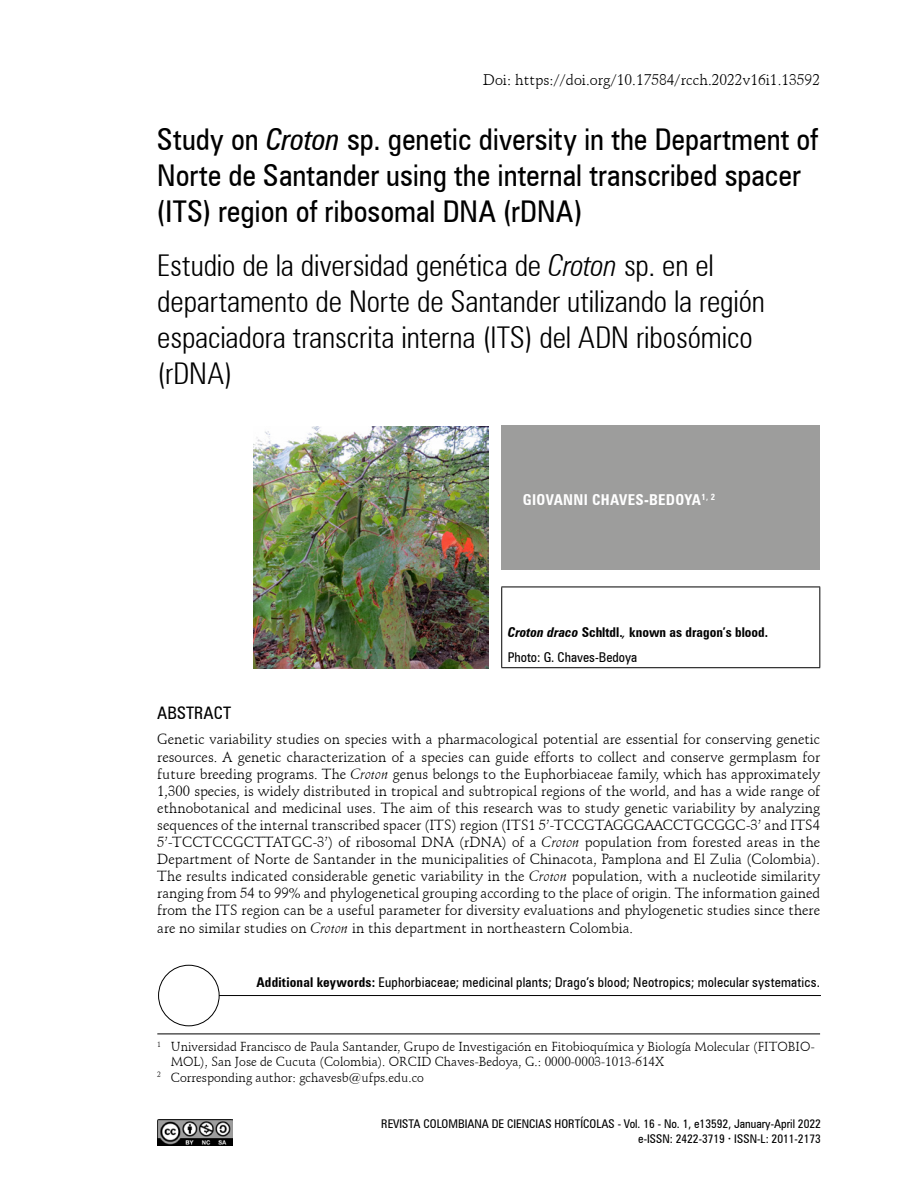
<style>
.page{position:relative;width:918px;height:1188px;background:#fff}
.page>*{position:absolute;margin:0;border:0;box-sizing:border-box;transform-origin:0 0}
.t1{font:300 condensed 30px/36px "Zurich BT";letter-spacing:-.005em;color:#000}
.t2{font:condensed 30px/36px "Zurich BT";color:#000}
.t3{font:condensed 17.25px "Zurich BT";color:#000}
.t4{font:15px "Schneidler BT";color:#000}
.t5{font:700 condensed 15px "Zurich BT";letter-spacing:.02em;color:#fff}
.t6{font:14.25px/17.1px "Schneidler BT";color:#000;text-align:justify}
.t7{font:condensed 13.5px "Zurich BT";letter-spacing:.015em;color:#000}
.t8{font:700 condensed 13.5px/24.8px "Zurich BT";color:#000}
.t9{font:12.75px "Schneidler BT";color:#000}
.t10{font:condensed 12px/14.4px "Zurich BT";color:#000;text-align:right}
.s1{font-style:italic}
.s2{font-weight:400;font-style:italic}
.s3{font-weight:400}
.s4{font-weight:700}
.s5{font-family:"Schneidler BT";font-weight:700;font-stretch:normal}
</style>
<div class="page">
<img style="left:157px;top:1119px;width:76px;height:26px">
<div style="left:502px;top:425px;width:318px;height:145px;background:#9d9d9c"></div>
<hr style="left:501px;top:587px;width:319px;height:1px;background:#000">
<hr style="left:501px;top:587px;width:1px;height:80px;background:#000">
<hr style="left:819px;top:587px;width:1px;height:80px;background:#000">
<hr style="left:501px;top:667px;width:319px;height:1px;background:#000">
<hr style="left:157px;top:1034px;width:663px;height:1px;background:#000">
<svg style="left:158px;top:964px;width:663px;height:63px"></svg>
<img style="left:254px;top:426px;width:235px;height:243px">
<p class="t4" style="left:483px;top:70px;width:338px">Doi: https://doi.org/10.17584/rcch.2022v16i1.13592</p>
<h1 class="t2" style="left:157px;top:121px;width:663px">Study on <span class="s1">Croton</span> sp. genetic diversity in the Department of<br>Norte de Santander using the internal transcribed spacer (ITS) region of ribosomal DNA (rDNA)</h1>
<h1 class="t1" style="left:157px;top:247px;width:609px">Estudio de la diversidad genética de <span class="s1">Croton</span> sp. en el departamento de Norte de Santander utilizando la región espaciadora transcrita interna (ITS) del ADN ribosómico (rDNA)</h1>
<p class="t5" style="left:523px;top:491px;width:193px">GIOVANNI CHAVES-BEDOYA<sup>1,</sup> <sup>2</sup></p>
<p class="t8" style="left:508px;top:620px;width:262px"><span class="s1">Croton draco</span> Schltdl.<span class="s2">,</span> known as dragon’s blood.<br><span class="s3">Photo: G. Chaves-Bedoya</span></p>
<p class="t3" style="left:157px;top:702px;width:75px">ABSTRACT</p>
<p class="t6" style="left:157px;top:731px;width:664px">Genetic variability studies on species with a pharmacological potential are essential for conserving genetic resources. A genetic characterization of a species can guide efforts to collect and conserve germplasm for future breeding programs. The <span class="s1">Croton</span> genus belongs to the Euphorbiaceae family, which has approximately 1,300 species, is widely distributed in tropical and subtropical regions of the world, and has a wide range of ethnobotanical and medicinal uses. The aim of this research was to study genetic variability by analyzing sequences of the internal transcribed spacer (ITS) region (ITS1 5’-TCCGTAGGGAACCTGCGGC-3’ and ITS4<br>5’-TCCTCCGCTTATGC-3’) of ribosomal DNA (rDNA) of a <span class="s1">Croton</span> population from forested areas in the Department of Norte de Santander in the municipalities of Chinacota, Pamplona and El Zulia (Colombia).<br>The results indicated considerable genetic variability in the <span class="s1">Croton</span> population, with a nucleotide similarity ranging from 54 to 99% and phylogenetical grouping according to the place of origin. The information gained from the ITS region can be a useful parameter for diversity evaluations and phylogenetic studies since there are no similar studies on <span class="s1">Croton</span> in this department in northeastern Colombia.</p>
<p class="t7" style="left:256px;top:974px;width:565px"><span class="s4">Additional keywords:</span> Euphorbiaceae; medicinal plants; Drago’s blood; Neotropics; molecular systematics.</p>
<p class="t9" style="left:157px;top:1039px;width:659px"><sup>1</sup> Universidad Francisco de Paula Santander, Grupo de Investigación en Fitobioquímica y Biología Molecular (FITOBIO-</p>
<p class="t9" style="left:171px;top:1054px;width:495px">MOL), San Jose de Cucuta (Colombia). ORCID Chaves-Bedoya, G.: 0000-0003-1013-614X</p>
<p class="t9" style="left:157px;top:1069px;width:268px"><sup>2</sup> Corresponding author: gchavesb@ufps.edu.co</p>
<p class="t10" style="left:381px;top:1117px;width:441px">REVISTA COLOMBIANA DE CIENCIAS HORTÍCOLAS - Vol. 16 - No. 1, e13592, January-April 2022 e-ISSN: 2422-3719 <span class="s5">·</span> ISSN-L: 2011-2173</p>
</div>
